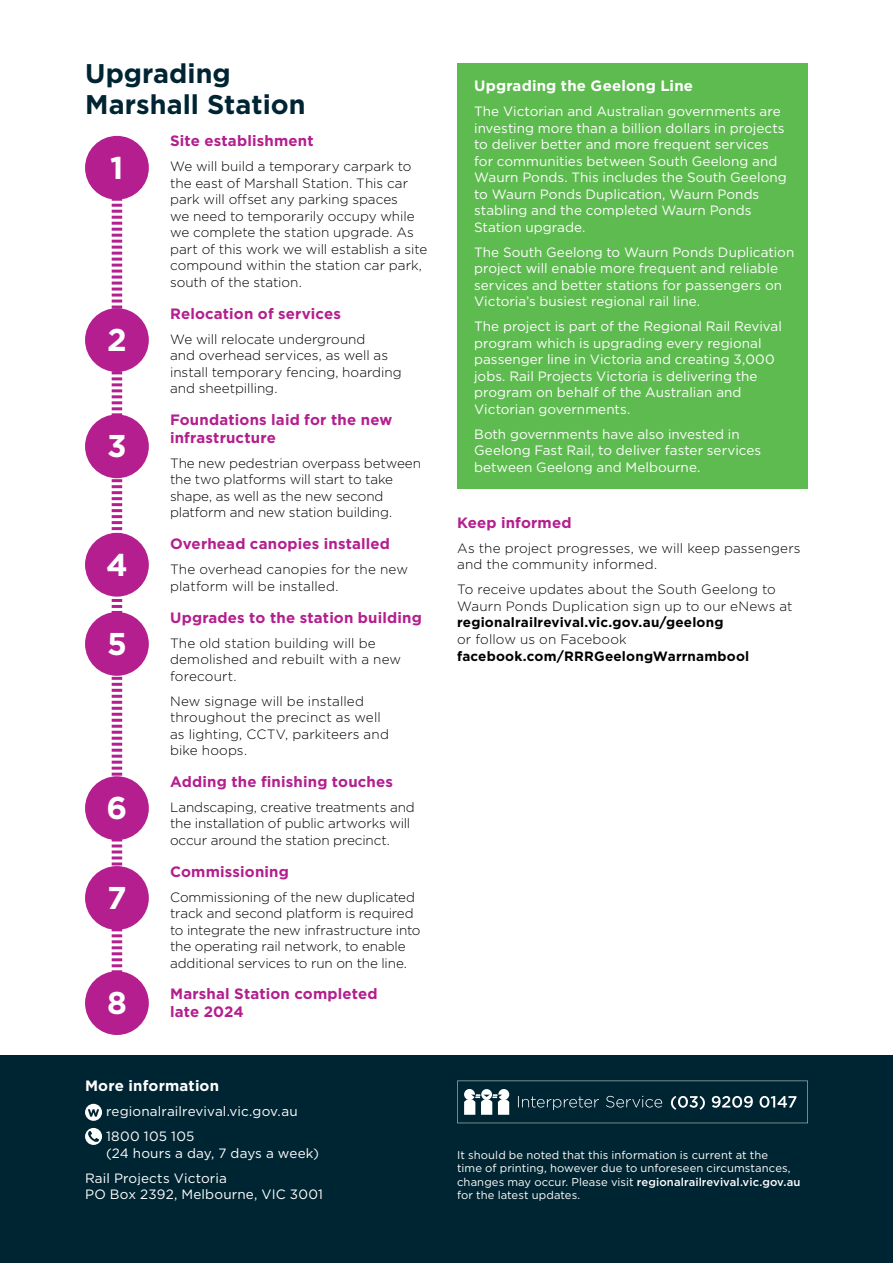
<style>
.page{position:relative;width:893px;height:1263px;background:#fff}
.page>*{position:absolute;margin:0;border:0;box-sizing:border-box;transform-origin:0 0}
.t1{font:700 31.5px "Gotham";color:#fff}
.t2{font:700 27px/31.5px "Gotham";letter-spacing:.005em;color:#002532}
.BODY_H1{font:700 15px/18px "Gotham";letter-spacing:.01em;color:#b41e8e}
.BODY_H1-2{font:700 15px "Gotham";letter-spacing:.01em;color:#fff}
.BODY_COPY{font:300 13.5px/16.5px "Gotham";letter-spacing:-.005em;color:#000}
.BODY_COPY-2{font:13.5px/16.5px "Gotham";color:#fff}
.t3{font:11.25px/13.5px "Gotham";letter-spacing:.005em;color:#fff}
.s1{font-weight:700}
.s2{font-weight:500}
</style>
<div class="page">
<div style="left:0;top:1055px;width:893px;height:208px;background:#002532"></div>
<svg style="left:457px;top:1081px;width:351px;height:42px"></svg>
<div style="left:85px;top:1104px;width:17px;height:17px;background:#fff;border-radius:50%"></div>
<svg style="left:88px;top:1109px;width:11px;height:8px"></svg>
<div style="left:85px;top:1128px;width:17px;height:17px;background:#fff;border-radius:50%"></div>
<svg style="left:88px;top:1131px;width:11px;height:11px"></svg>
<svg style="left:112px;top:200px;width:10px;height:771px"></svg>
<div style="left:85px;top:136px;width:64px;height:64px;background:#b41e8e;border-radius:50%"></div>
<div style="left:85px;top:308px;width:64px;height:64px;background:#b41e8e;border-radius:50%"></div>
<div style="left:85px;top:414px;width:64px;height:64px;background:#b41e8e;border-radius:50%"></div>
<div style="left:85px;top:533px;width:64px;height:64px;background:#b41e8e;border-radius:50%"></div>
<div style="left:85px;top:612px;width:64px;height:64px;background:#b41e8e;border-radius:50%"></div>
<div style="left:85px;top:776px;width:64px;height:64px;background:#b41e8e;border-radius:50%"></div>
<div style="left:85px;top:866px;width:64px;height:64px;background:#b41e8e;border-radius:50%"></div>
<div style="left:85px;top:971px;width:64px;height:64px;background:#b41e8e;border-radius:50%"></div>
<div style="left:457px;top:64px;width:351px;height:425px;background:#5ebb4f"></div>
<h2 class="t2" style="left:85px;top:57px;width:222px">Upgrading<br>Marshall Station</h2>
<p class="BODY_H1" style="left:170px;top:132px;width:145px">Site establishment</p>
<p class="BODY_COPY" style="left:170px;top:158px;width:259px">We will build a temporary carpark to the east of Marshall Station. This car park will offset any parking spaces<br>we need to temporarily occupy while we complete the station upgrade. As part of this work we will establish a site compound within the station car park, south of the station.</p>
<p class="t1" style="left:110px;top:147px;width:15px">1</p>
<p class="t1" style="left:107px;top:319px;width:21px">2</p>
<p class="t1" style="left:107px;top:425px;width:21px">3</p>
<p class="t1" style="left:106px;top:544px;width:23px">4</p>
<p class="t1" style="left:107px;top:623px;width:21px">5</p>
<p class="t1" style="left:107px;top:787px;width:22px">6</p>
<p class="t1" style="left:107px;top:877px;width:21px">7</p>
<p class="t1" style="left:107px;top:982px;width:21px">8</p>
<p class="BODY_H1" style="left:170px;top:304px;width:172px">Relocation of services</p>
<p class="BODY_COPY" style="left:170px;top:330px;width:233px">We will relocate underground<br>and overhead services, as well as install temporary fencing, hoarding and sheetpilling.</p>
<p class="BODY_H1" style="left:170px;top:411px;width:224px">Foundations laid for the new infrastructure</p>
<p class="BODY_COPY" style="left:170px;top:455px;width:252px">The new pedestrian overpass between the two platforms will start to take shape, as well as the new second platform and new station building.</p>
<p class="BODY_H1" style="left:170px;top:535px;width:221px">Overhead canopies installed</p>
<p class="BODY_COPY" style="left:170px;top:561px;width:239px">The overhead canopies for the new platform will be installed.</p>
<p class="BODY_H1" style="left:170px;top:608px;width:253px">Upgrades to the station building</p>
<p class="BODY_COPY" style="left:170px;top:634px;width:233px">The old station building will be demolished and rebuilt with a new forecourt.</p>
<p class="BODY_COPY" style="left:170px;top:692px;width:220px">New signage will be installed throughout the precinct as well as lighting, CCTV, parkiteers and bike hoops.</p>
<p class="BODY_H1" style="left:170px;top:772px;width:224px">Adding the finishing touches</p>
<p class="BODY_COPY" style="left:170px;top:798px;width:246px">Landscaping, creative treatments and the installation of public artworks will occur around the station precinct.</p>
<p class="BODY_H1" style="left:170px;top:862px;width:120px">Commissioning</p>
<p class="BODY_COPY" style="left:170px;top:888px;width:252px">Commissioning of the new duplicated track and second platform is required to integrate the new infrastructure into the operating rail network, to enable additional services to run on the line.</p>
<p class="BODY_H1" style="left:170px;top:985px;width:209px">Marshal Station completed late 2024</p>
<p class="BODY_H1-2" style="left:85px;top:1076px;width:136px">More information</p>
<p class="BODY_COPY-2" style="left:106px;top:1098px;width:193px;line-height:25px">regionalrailrevival.vic.gov.au<br>1800 105 105</p>
<p class="BODY_COPY-2" style="left:85px;top:1140px;width:236px;line-height:25px;text-indent:21px">(24 hours a day, 7 days a week)<br>Rail Projects Victoria</p>
<p class="BODY_COPY-2" style="left:85px;top:1186px;width:239px">PO Box 2392, Melbourne, VIC 3001</p>
<p class="BODY_H1-2" style="left:474px;top:76px;width:220px">Upgrading the Geelong Line</p>
<p class="BODY_COPY-2" style="left:474px;top:103px;width:314px">The Victorian and Australian governments are investing more than a billion dollars in projects to deliver better and more frequent services for communities between South Geelong and Waurn Ponds. This includes the South Geelong to Waurn Ponds Duplication, Waurn Ponds stabling and the completed Waurn Ponds Station upgrade.</p>
<p class="BODY_COPY-2" style="left:474px;top:243px;width:322px">The South Geelong to Waurn Ponds Duplication project will enable more frequent and reliable services and better stations for passengers on Victoria’s busiest regional rail line.</p>
<p class="BODY_COPY-2" style="left:474px;top:318px;width:309px">The project is part of the Regional Rail Revival program which is upgrading every regional passenger line in Victoria and creating 3,000 jobs. Rail Projects Victoria is delivering the program on behalf of the Australian and Victorian governments.</p>
<p class="BODY_COPY-2" style="left:474px;top:425px;width:288px">Both governments have also invested in<br>Geelong Fast Rail, to deliver faster services between Geelong and Melbourne.</p>
<p class="BODY_H1" style="left:457px;top:514px;width:116px">Keep informed</p>
<p class="BODY_COPY" style="left:457px;top:540px;width:345px">As the project progresses, we will keep passengers and the community informed.</p>
<p class="BODY_COPY" style="left:457px;top:581px;width:337px">To receive updates about the South Geelong to Waurn Ponds Duplication sign up to our eNews at <span class="s1">regionalrailrevival.vic.gov.au/geelong<br></span>or follow us on Facebook <span class="s1">facebook.com/RRRGeelongWarrnambool</span></p>
<p class="t3" style="left:457px;top:1148px;width:345px">It should be noted that this information is current at the<br>time of printing, however due to unforeseen circumstances, changes may occur. Please visit <span class="s2">regionalrailrevival.vic.gov.au </span>for the latest updates.</p>
</div>
